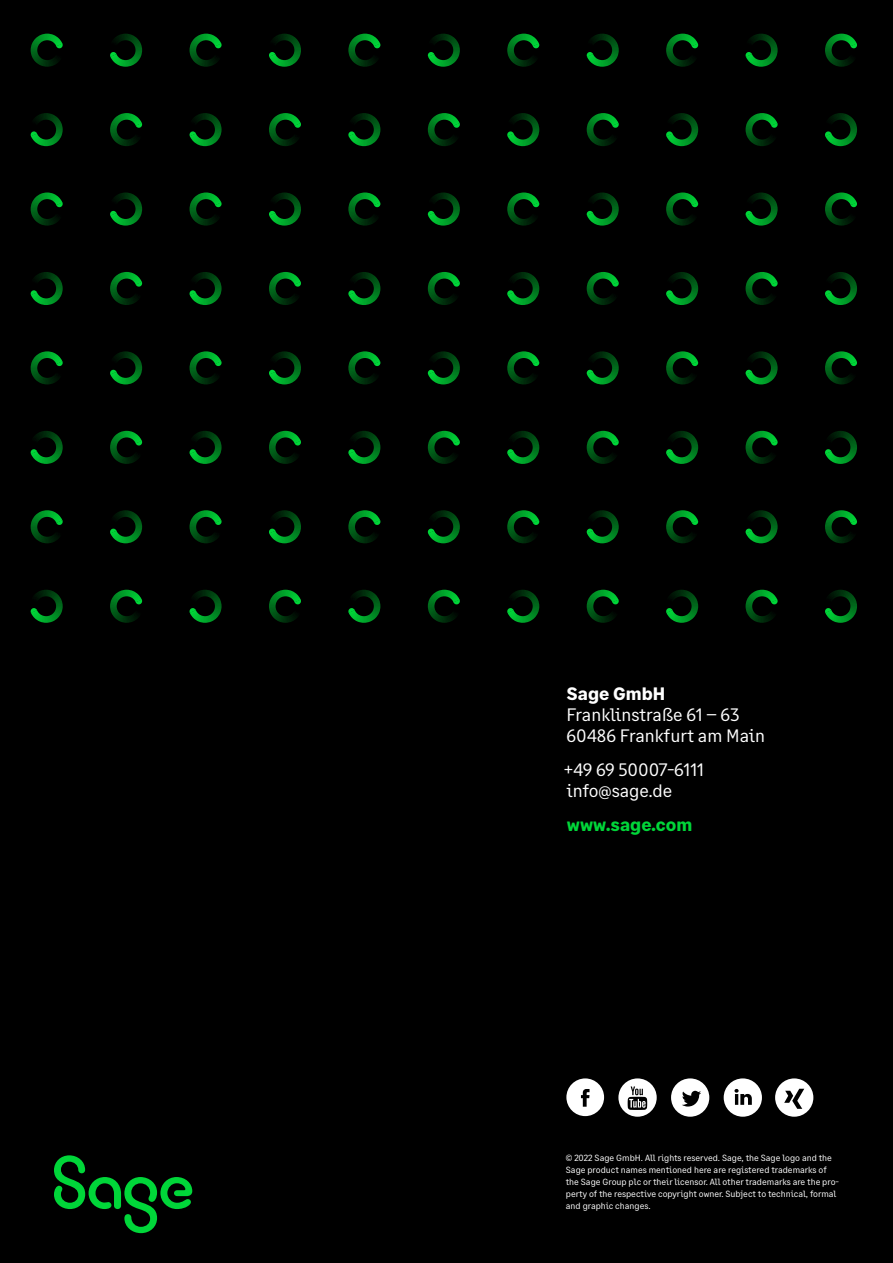
<style>
.page{position:relative;width:893px;height:1263px;background:#000}
.page>*{position:absolute;margin:0;border:0;box-sizing:border-box;transform-origin:0 0}
.t1{font:18px/21px "Sage Text";color:#fff}
.t2{font:700 18px "Sage Text";color:#00d639}
.t3{font:700 18px "Sage Text";color:#fff}
.t4{font:9px/12px "Sage Text";color:#fff}
</style>
<div class="page">
<svg style="left:54px;top:1155px;width:138px;height:78px"></svg>
<svg style="left:31px;top:34px;width:32px;height:33px"></svg>
<svg style="left:110px;top:34px;width:32px;height:33px"></svg>
<svg style="left:190px;top:34px;width:32px;height:33px"></svg>
<svg style="left:269px;top:34px;width:32px;height:33px"></svg>
<svg style="left:348px;top:34px;width:33px;height:33px"></svg>
<svg style="left:427px;top:34px;width:33px;height:33px"></svg>
<svg style="left:507px;top:34px;width:33px;height:33px"></svg>
<svg style="left:586px;top:34px;width:33px;height:33px"></svg>
<svg style="left:666px;top:34px;width:33px;height:33px"></svg>
<svg style="left:745px;top:34px;width:33px;height:33px"></svg>
<svg style="left:825px;top:34px;width:32px;height:33px"></svg>
<svg style="left:30px;top:113px;width:33px;height:33px"></svg>
<svg style="left:110px;top:113px;width:33px;height:33px"></svg>
<svg style="left:189px;top:113px;width:33px;height:33px"></svg>
<svg style="left:269px;top:113px;width:32px;height:33px"></svg>
<svg style="left:348px;top:113px;width:32px;height:33px"></svg>
<svg style="left:428px;top:113px;width:32px;height:33px"></svg>
<svg style="left:507px;top:113px;width:32px;height:33px"></svg>
<svg style="left:587px;top:113px;width:32px;height:33px"></svg>
<svg style="left:666px;top:113px;width:32px;height:33px"></svg>
<svg style="left:746px;top:113px;width:32px;height:33px"></svg>
<svg style="left:825px;top:113px;width:32px;height:33px"></svg>
<svg style="left:31px;top:192px;width:32px;height:34px"></svg>
<svg style="left:110px;top:192px;width:32px;height:34px"></svg>
<svg style="left:190px;top:192px;width:32px;height:34px"></svg>
<svg style="left:269px;top:192px;width:32px;height:34px"></svg>
<svg style="left:348px;top:192px;width:33px;height:34px"></svg>
<svg style="left:427px;top:192px;width:33px;height:34px"></svg>
<svg style="left:507px;top:192px;width:33px;height:34px"></svg>
<svg style="left:586px;top:192px;width:33px;height:34px"></svg>
<svg style="left:666px;top:192px;width:33px;height:34px"></svg>
<svg style="left:745px;top:192px;width:33px;height:34px"></svg>
<svg style="left:825px;top:192px;width:32px;height:34px"></svg>
<svg style="left:30px;top:272px;width:33px;height:33px"></svg>
<svg style="left:110px;top:272px;width:33px;height:33px"></svg>
<svg style="left:189px;top:272px;width:33px;height:33px"></svg>
<svg style="left:269px;top:272px;width:32px;height:33px"></svg>
<svg style="left:348px;top:272px;width:32px;height:33px"></svg>
<svg style="left:428px;top:272px;width:32px;height:33px"></svg>
<svg style="left:507px;top:272px;width:32px;height:33px"></svg>
<svg style="left:587px;top:272px;width:32px;height:33px"></svg>
<svg style="left:666px;top:272px;width:32px;height:33px"></svg>
<svg style="left:746px;top:272px;width:32px;height:33px"></svg>
<svg style="left:825px;top:272px;width:32px;height:33px"></svg>
<svg style="left:30px;top:351px;width:113px;height:34px"></svg>
<svg style="left:190px;top:351px;width:32px;height:33px"></svg>
<svg style="left:269px;top:351px;width:32px;height:33px"></svg>
<svg style="left:348px;top:351px;width:33px;height:33px"></svg>
<svg style="left:427px;top:351px;width:33px;height:33px"></svg>
<svg style="left:507px;top:351px;width:33px;height:33px"></svg>
<svg style="left:586px;top:351px;width:33px;height:33px"></svg>
<svg style="left:666px;top:351px;width:33px;height:33px"></svg>
<svg style="left:745px;top:351px;width:33px;height:33px"></svg>
<svg style="left:825px;top:351px;width:32px;height:33px"></svg>
<svg style="left:30px;top:431px;width:192px;height:33px"></svg>
<svg style="left:269px;top:431px;width:32px;height:33px"></svg>
<svg style="left:348px;top:431px;width:32px;height:33px"></svg>
<svg style="left:428px;top:431px;width:32px;height:33px"></svg>
<svg style="left:507px;top:431px;width:32px;height:33px"></svg>
<svg style="left:587px;top:431px;width:32px;height:33px"></svg>
<svg style="left:666px;top:431px;width:32px;height:33px"></svg>
<svg style="left:746px;top:431px;width:32px;height:33px"></svg>
<svg style="left:825px;top:431px;width:32px;height:33px"></svg>
<svg style="left:31px;top:510px;width:32px;height:33px"></svg>
<svg style="left:110px;top:510px;width:32px;height:33px"></svg>
<svg style="left:190px;top:510px;width:32px;height:33px"></svg>
<svg style="left:269px;top:510px;width:32px;height:33px"></svg>
<svg style="left:348px;top:510px;width:33px;height:33px"></svg>
<svg style="left:427px;top:510px;width:33px;height:33px"></svg>
<svg style="left:507px;top:510px;width:33px;height:33px"></svg>
<svg style="left:586px;top:510px;width:33px;height:33px"></svg>
<svg style="left:666px;top:510px;width:33px;height:33px"></svg>
<svg style="left:745px;top:510px;width:33px;height:33px"></svg>
<svg style="left:825px;top:510px;width:32px;height:34px"></svg>
<svg style="left:30px;top:590px;width:113px;height:33px"></svg>
<svg style="left:189px;top:590px;width:33px;height:33px"></svg>
<svg style="left:269px;top:590px;width:32px;height:33px"></svg>
<svg style="left:348px;top:590px;width:32px;height:33px"></svg>
<svg style="left:428px;top:590px;width:32px;height:33px"></svg>
<svg style="left:507px;top:590px;width:32px;height:33px"></svg>
<svg style="left:587px;top:590px;width:32px;height:33px"></svg>
<svg style="left:666px;top:590px;width:32px;height:33px"></svg>
<svg style="left:746px;top:590px;width:32px;height:33px"></svg>
<svg style="left:825px;top:590px;width:32px;height:33px"></svg>
<svg style="left:566px;top:1078px;width:38px;height:38px"></svg>
<svg style="left:618px;top:1078px;width:39px;height:39px"></svg>
<svg style="left:671px;top:1078px;width:38px;height:39px"></svg>
<svg style="left:724px;top:1078px;width:38px;height:39px"></svg>
<svg style="left:775px;top:1078px;width:38px;height:39px"></svg>
<h1 class="t3" style="left:567px;top:682px;width:100px">Sage GmbH</h1>
<h1 class="t1" style="left:566px;top:704px;width:200px">Franklinstraße 61 – 63<br>60486 Frankfurt am Main</h1>
<h1 class="t1" style="left:564px;top:759px;width:141px">+49 69 50007-6111 info@sage.de</h1>
<h1 class="t2" style="left:567px;top:813px;width:127px">www.sage.com</h1>
<p class="t4" style="left:566px;top:1152px;width:275px">© 2022 Sage GmbH. All rights reserved. Sage, the Sage logo and the Sage product names mentioned here are registered trademarks of the Sage Group plc or their licensor. All other trademarks are the pro&shy;perty of the respective copyright owner. Subject to technical, formal and graphic changes.</p>
</div>
